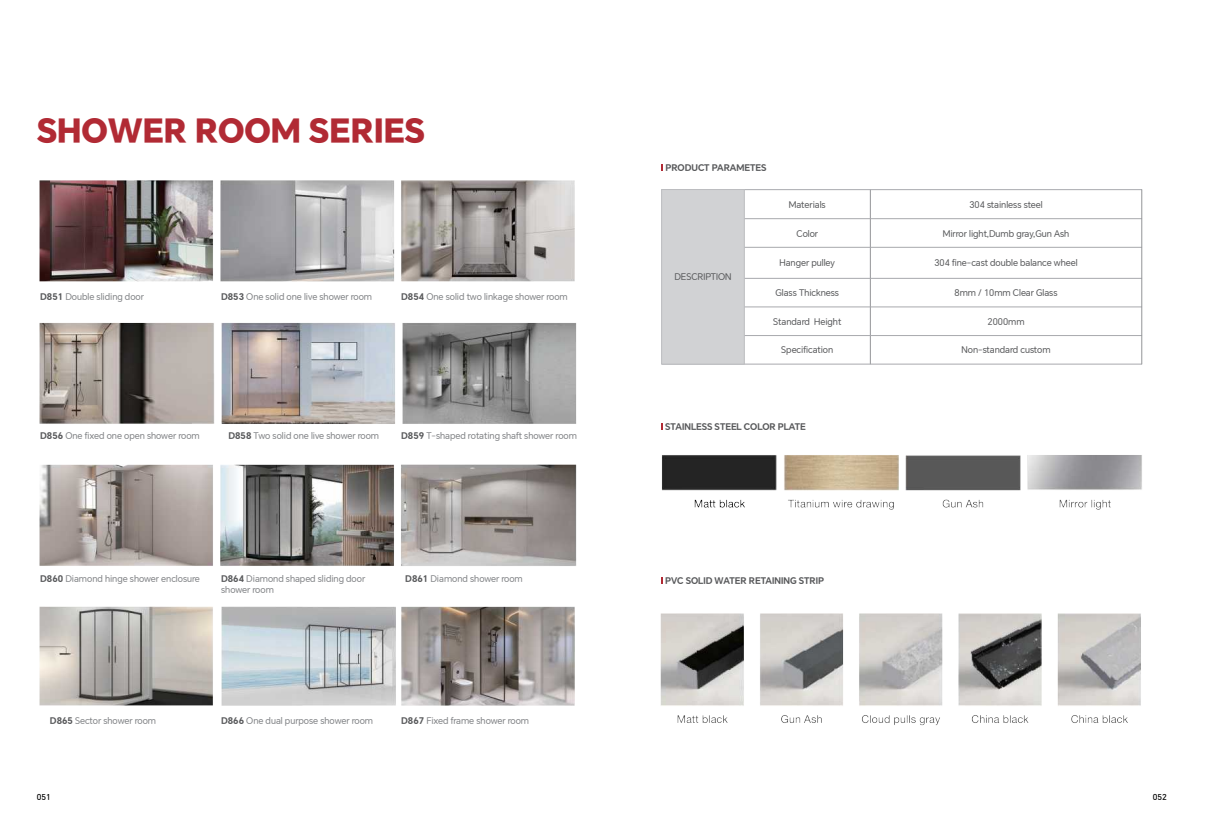
<style>
.page{position:relative;width:1208px;height:825px;background:#fff}
.page>*{position:absolute;margin:0;border:0;box-sizing:border-box;transform-origin:0 0}
.t1{font:800 32.9px "HONOR Sans";color:#b12a34}
.t2{font:9px/11px "HONOR Sans";color:#808285}
.t3{font:9px "HONOR Sans";color:#57585a}
.t4{font:700 9px "HONOR Sans";color:#57585a}
.t5{font:500 8px "HONOR Sans";color:#000}
.s1{font-weight:700;color:#57585a}
.s2{color:#fff}
</style>
<div class="page">
<img style="left:39px;top:180px;width:538px;height:526px">
<hr style="left:870px;top:189px;width:1px;height:175px;background:#939598">
<hr style="left:662px;top:189px;width:480px;height:1px;background:#a8a9ad">
<hr style="left:662px;top:218px;width:480px;height:1px;background:#a8a9ad">
<hr style="left:662px;top:247px;width:480px;height:1px;background:#a8a9ad">
<hr style="left:662px;top:278px;width:480px;height:1px;background:#a8a9ad">
<hr style="left:662px;top:307px;width:480px;height:1px;background:#a8a9ad">
<hr style="left:662px;top:335px;width:480px;height:1px;background:#a8a9ad">
<hr style="left:662px;top:364px;width:480px;height:1px;background:#a8a9ad">
<hr style="left:1141px;top:189px;width:1px;height:175px;background:#939598">
<div style="left:661px;top:189px;width:83px;height:175px;background:#d1d2d4;border:1px solid #bcbdc0"></div>
<svg style="left:661px;top:164px;width:2px;height:7px"></svg>
<img style="left:660px;top:613px;width:481px;height:113px">
<img style="left:662px;top:455px;width:480px;height:55px">
<svg style="left:661px;top:423px;width:2px;height:7px"></svg>
<svg style="left:661px;top:577px;width:2px;height:7px"></svg>
<h1 class="t1" style="left:37px;top:108px;width:390px">SHOWER ROOM SERIES</h1>
<p class="t2" style="left:40px;top:291px;width:105px"><span class="s1">D851</span> Double sliding door</p>
<p class="t2" style="left:221px;top:291px;width:152px"><span class="s1">D853</span> One solid one live shower room</p>
<p class="t2" style="left:401px;top:291px;width:168px"><span class="s1">D854</span> One solid two linkage shower room</p>
<p class="t2" style="left:40px;top:430px;width:161px"><span class="s1">D856</span> One fixed one open shower room</p>
<p class="t2" style="left:228px;top:430px;width:152px"><span class="s1">D858</span> Two solid one live shower room</p>
<p class="t2" style="left:401px;top:430px;width:177px"><span class="s1">D859</span> T-shaped rotating shaft shower room</p>
<p class="t2" style="left:40px;top:573px;width:161px"><span class="s1">D860</span> Diamond hinge shower enclosure</p>
<p class="t2" style="left:221px;top:573px;width:146px"><span class="s1">D864</span> Diamond shaped sliding door shower room</p>
<p class="t2" style="left:405px;top:573px;width:119px"><span class="s1">D861</span> Diamond shower room</p>
<p class="t2" style="left:50px;top:715px;width:108px"><span class="s1">D865</span> Sector shower room</p>
<p class="t2" style="left:221px;top:715px;width:153px"><span class="s1">D866</span> One dual purpose shower room</p>
<p class="t2" style="left:401px;top:715px;width:129px"><span class="s1">D867</span> Fixed frame shower room</p>
<p class="t4" style="left:665px;top:161px;width:102px">PRODUCT PARAMETES</p>
<p class="t3" style="left:674px;top:271px;width:59px">DESCRIPTION</p>
<p class="t3" style="left:788px;top:198px;width:39px">Materials</p>
<p class="t3" style="left:796px;top:227px;width:23px">Color</p>
<p class="t3" style="left:779px;top:257px;width:57px">Hanger pulley</p>
<p class="t3" style="left:775px;top:287px;width:65px">Glass Thickness</p>
<p class="t3" style="left:773px;top:315px;width:70px">Standard Height</p>
<p class="t3" style="left:781px;top:344px;width:54px">Specification</p>
<p class="t4" style="left:665px;top:420px;width:142px">STAINLESS STEEL COLOR PLATE</p>
<p class="t4" style="left:665px;top:574px;width:160px">PVC SOLID WATER RETAINING STRIP</p>
<p class="t3" style="left:969px;top:198px;width:75px">304 stainless steel</p>
<p class="t3" style="left:942px;top:227px;width:128px">Mirror light,Dumb gray,Gun Ash</p>
<p class="t3" style="left:934px;top:257px;width:145px">304 fine-cast double balance wheel</p>
<p class="t3" style="left:954px;top:287px;width:104px">8mm / 10mm Clear Glass</p>
<p class="t3" style="left:987px;top:315px;width:39px">2000mm</p>
<p class="t3" style="left:961px;top:344px;width:91px">Non-standard custom</p>
<p class="t5" style="left:37px;top:792px;width:25px">051<span class="s2">51</span></p>
<p class="t5" style="left:1152px;top:792px;width:25px">052<span class="s2">52</span></p>
</div>
